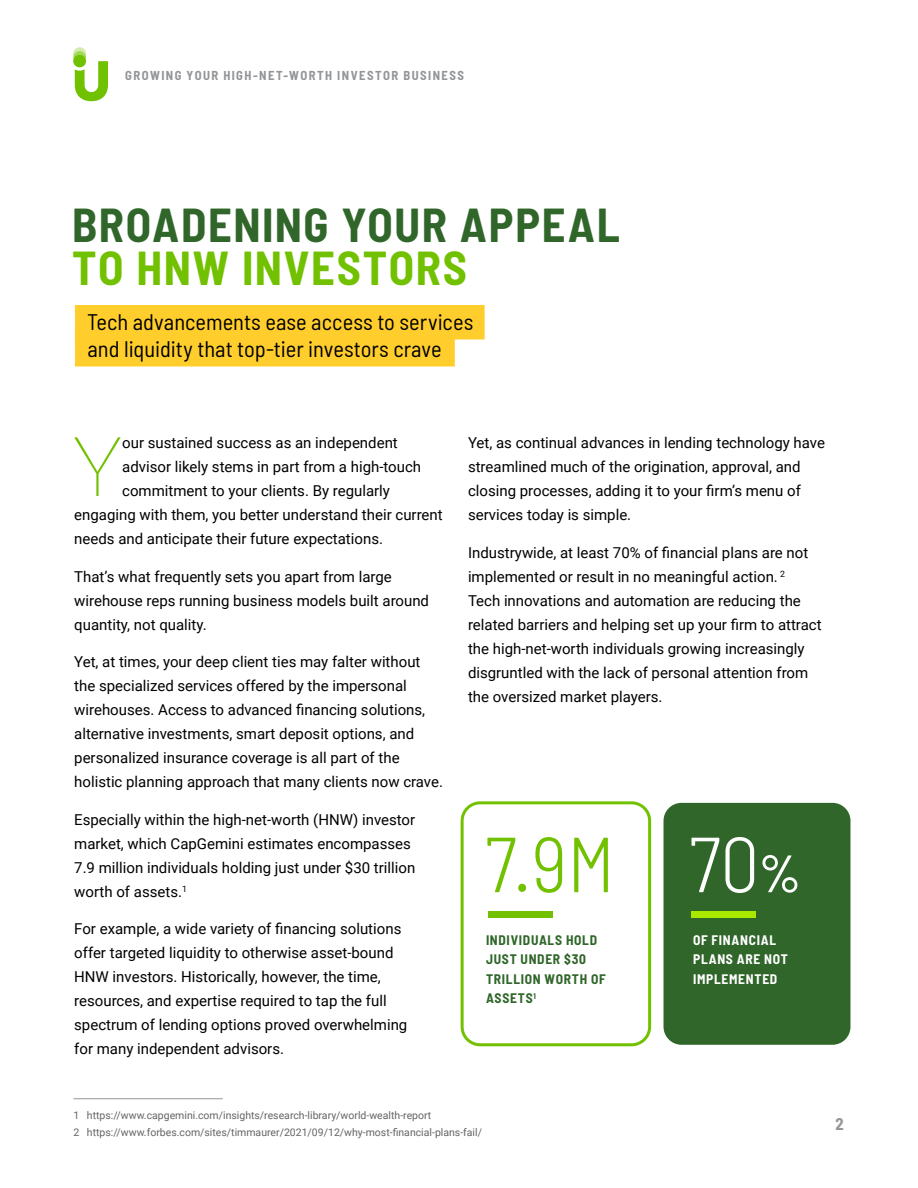
<style>
.page{position:relative;width:918px;height:1188px;background:#fff}
.page>*{position:absolute;margin:0;border:0;box-sizing:border-box;transform-origin:0 0}
.t1{font:100 82.5px "Roboto";color:#72c100}
.t2{font:300 semi-condensed 77.85px "Barlow";color:#72c100}
.t3{font:700 semi-condensed 46.5px "Barlow";letter-spacing:.03em;color:#30662a}
.t4{font:700 semi-condensed 46.5px "Barlow";letter-spacing:.035em;color:#72c100}
.t5{font:semi-condensed 22.5px/27px "Barlow";color:#000}
.t6{font:700 semi-condensed 16.5px "Barlow";color:#939598}
.t7{font:15px/24px "Roboto";color:#000}
.t8{font:700 semi-condensed 13.5px/19.5px "Barlow";letter-spacing:.05em;color:#30662a}
.t9{font:700 semi-condensed 13.5px/19.5px "Barlow";letter-spacing:.055em;color:#fff}
.t10{font:700 semi-condensed 12.6px "Barlow";letter-spacing:.115em;color:#939598}
.t11{font:10.5px/16.5px "Roboto";color:#636466}
.s1{color:#fff}
.s2{font-weight:500;font-size:52.5px;color:#fff}
</style>
<div class="page">
<div style="left:664px;top:803px;width:187px;height:242px;background:#30662a;border-radius:18px"></div>
<div style="left:75px;top:305px;width:410px;height:35px;background:#ffce2c"></div>
<div style="left:75px;top:332px;width:380px;height:35px;background:#ffce2c"></div>
<div style="left:691px;top:912px;width:65px;height:6px;background:#abe800"></div>
<svg style="left:73px;top:47px;width:35px;height:54px"></svg>
<div style="left:488px;top:912px;width:65px;height:6px;background:#72c100"></div>
<hr style="left:73px;top:1098px;width:150px;height:1px;background:#939598">
<div style="left:461px;top:801px;width:190px;height:245px;border:3px solid #72c100;border-radius:18px"></div>
<p class="t10" style="left:125px;top:68px;width:340px">GROWING YOUR HIGH-NET-WORTH INVESTOR BUSINESS</p>
<h3 class="t3" style="left:72px;top:196px;width:549px">BROADENING YOUR APPEAL</h3>
<h3 class="t4" style="left:72px;top:239px;width:396px">TO HNW INVESTORS</h3>
<h3 class="t5" style="left:87px;top:308px;width:388px">Tech advancements ease access to services and liquidity that top-tier investors crave</h3>
<h1 class="t1" style="left:73px;top:409px;width:51px">Y</h1>
<p class="t7" style="left:122px;top:430px;width:277px">our sustained success as an independent</p>
<p class="t7" style="left:122px;top:454px;width:300px">advisor likely stems in part from a high-touch</p>
<p class="t7" style="left:122px;top:478px;width:269px">commitment to your clients. By regularly</p>
<p class="t7" style="left:74px;top:502px;width:370px">engaging with them, you better understand their current</p>
<p class="t7" style="left:74px;top:526px;width:310px">needs and anticipate their future expectations.</p>
<p class="t7" style="left:74px;top:564px;width:356px">That’s what frequently sets you apart from large wirehouse reps running business models built around quantity, not quality.</p>
<p class="t7" style="left:74px;top:649px;width:370px">Yet, at times, your deep client ties may falter without the specialized services offered by the impersonal wirehouses. Access to advanced financing solutions, alternative investments, smart deposit options, and personalized insurance coverage is all part of the holistic planning approach that many clients now crave.</p>
<p class="t7" style="left:74px;top:807px;width:343px">Especially within the high-net-worth (HNW) investor market, which CapGemini estimates encompasses 7.9 million individuals holding just under $30 trillion worth of assets.<sup>1</sup></p>
<p class="t7" style="left:74px;top:916px;width:335px">For example, a wide variety of financing solutions offer targeted liquidity to otherwise asset-bound HNW investors. Historically, however, the time, resources, and expertise required to tap the full spectrum of lending options proved overwhelming for many independent advisors.</p>
<p class="t7" style="left:468px;top:430px;width:359px">Yet, as continual advances in lending technology have streamlined much of the origination, approval, and closing processes, adding it to your firm’s menu of services today is simple.</p>
<p class="t7" style="left:468px;top:540px;width:355px">Industrywide, at least 70% of financial plans are not implemented or result in no meaningful action. <sup>2<br></sup>Tech innovations and automation are reducing the related barriers and helping set up your firm to attract the high-net-worth individuals growing increasingly disgruntled with the lack of personal attention from the oversized market players.</p>
<h2 class="t2" style="left:485px;top:816px;width:318px">7.9M <span class="s1">70</span><span class="s2">%</span></h2>
<p class="t8" style="left:486px;top:930px;width:121px">INDIVIDUALS HOLD<br>JUST UNDER $30<br>TRILLION WORTH OF<br>ASSETS<sup>1</sup></p>
<p class="t9" style="left:693px;top:930px;width:96px">OF FINANCIAL<br>PLANS ARE NOT<br>IMPLEMENTED</p>
<p class="t11" style="left:73px;top:1107px;width:410px">1 https://www.capgemini.com/insights/research-library/world-wealth-report<br>2 https://www.forbes.com/sites/timmaurer/2021/09/12/why-most-financial-plans-fail/</p>
<p class="t6" style="left:836px;top:1114px;width:10px">2</p>
</div>
